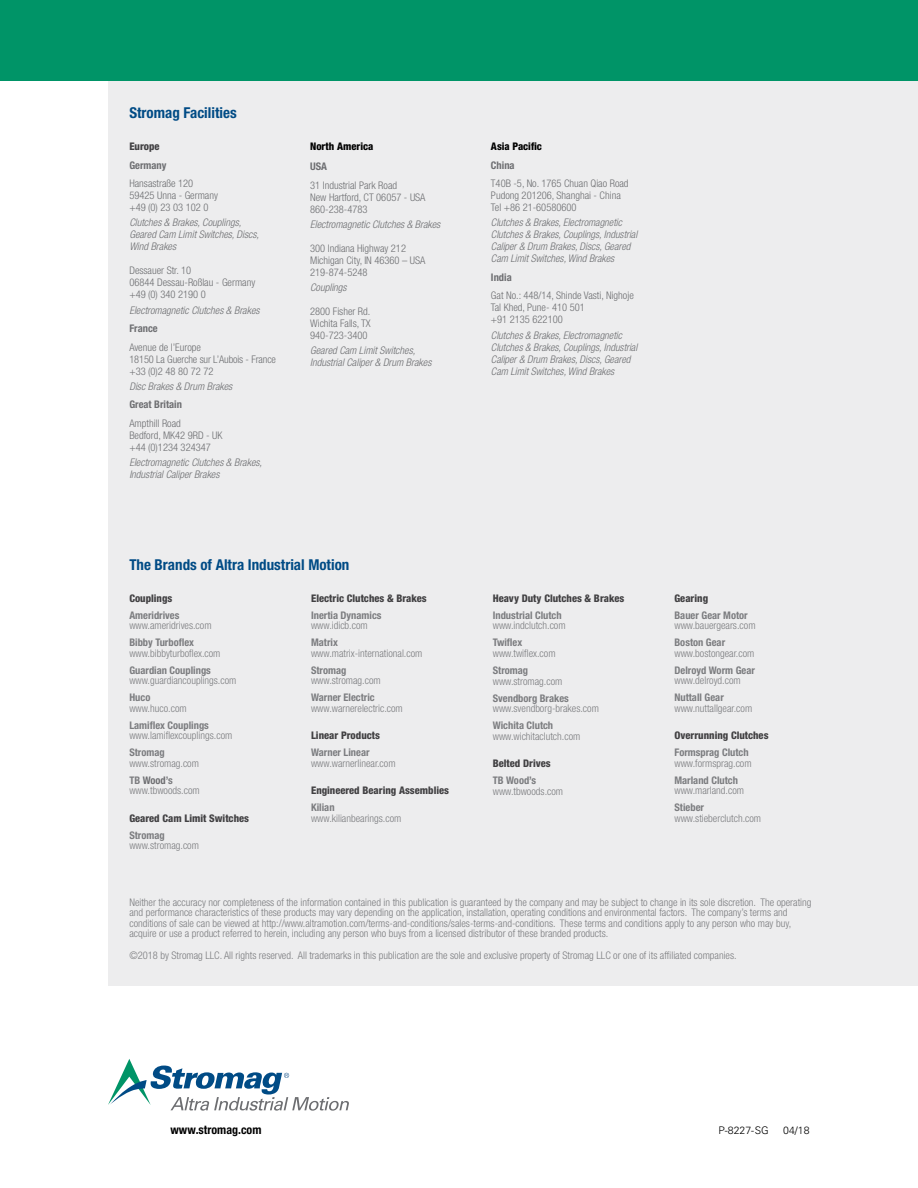
<style>
.page{position:relative;width:918px;height:1188px;background:#fff}
.page>*{position:absolute;margin:0;border:0;box-sizing:border-box;transform-origin:0 0}
.t1{font:700 condensed 15px "Helvetica Neue LT Std";color:#004b85}
.t2{font:700 condensed 12px "Helvetica Neue LT Std";color:#000}
.t3{font:300 condensed 10.5px/17px "Helvetica Neue LT Std";color:#7b7c7f}
.t4{font:italic 300 condensed 10.5px/12px "Helvetica Neue LT Std";color:#6d6e71}
.t5{font:300 condensed 10.5px/12px "Helvetica Neue LT Std";color:#6d6e71}
.t6{font:800 condensed 10.5px/17px "Helvetica Neue LT Std";color:#414042}
.t7{font:700 condensed 10.5px/17px "Helvetica Neue LT Std";color:#7b7c7f}
.t8{font:800 condensed 10.5px/20px "Helvetica Neue LT Std";color:#000}
.t9{font:300 10.5px "Univers LT Std";color:#000}
.s1{font-weight:800;color:#414042}
.s2{font-weight:700}
.s3{font-weight:700;font-style:normal}
.s4{font-style:normal}
.s5{font-weight:700;color:#6d6e71}
.s6{font-weight:300}
.s7{font-weight:700;color:#7b7c7f}
.s8{font-weight:800;color:#000}
</style>
<div class="page">
<div style="left:108px;top:74px;width:810px;height:912px;background:#ededee"></div>
<div style="left:0;top:0;width:918px;height:81px;background:#009467"></div>
<svg style="left:108px;top:1059px;width:241px;height:52px"></svg>
<p class="t1" style="left:129px;top:104px;width:109px">Stromag Facilities</p>
<p class="t5" style="left:129px;top:137px;width:65px;line-height:18.5px"><span class="s1">Europe<br></span><span class="s2">Germany<br></span>Hansastraße 120</p>
<p class="t5" style="left:129px;top:189px;width:90px">59425 Unna - Germany +49 (0) 23 03 102 0</p>
<p class="t4" style="left:129px;top:217px;width:131px">Clutches &amp; Brakes, Couplings,<br>Geared Cam Limit Switches, Discs,<br>Wind Brakes</p>
<p class="t5" style="left:129px;top:265px;width:127px">Dessauer Str. 10<br>06844 Dessau-Roßlau - Germany +49 (0) 340 2190 0</p>
<p class="t4" style="left:129px;top:301px;width:132px;line-height:18.5px">Electromagnetic Clutches &amp; Brakes<br><span class="s3">France<br></span><span class="s4">Avenue de l’Europe</span></p>
<p class="t5" style="left:129px;top:353px;width:148px">18150 La Guerche sur L’Aubois - France +33 (0)2 48 80 72 72</p>
<p class="t4" style="left:129px;top:377px;width:105px;line-height:18.5px">Disc Brakes &amp; Drum Brakes<br><span class="s3">Great Britain<br></span><span class="s4">Ampthill Road</span></p>
<p class="t5" style="left:129px;top:429px;width:95px">Bedford, MK42 9RD - UK +44 (0)1234 324347</p>
<p class="t4" style="left:129px;top:457px;width:134px">Electromagnetic Clutches &amp; Brakes,<br>Industrial Caliper Brakes</p>
<p class="t8" style="left:310px;top:136px;width:65px">North America<br><span class="s5">USA</span></p>
<p class="t5" style="left:310px;top:179px;width:117px">31 Industrial Park Road<br>New Hartford, CT 06057 - USA<br>860-238-4783</p>
<p class="t4" style="left:310px;top:218px;width:132px">Electromagnetic Clutches &amp; Brakes</p>
<p class="t5" style="left:310px;top:242px;width:117px">300 Indiana Highway 212<br>Michigan City, IN 46360 – USA<br>219-874-5248</p>
<p class="t4" style="left:310px;top:282px;width:38px">Couplings</p>
<p class="t5" style="left:310px;top:305px;width:62px;text-align:justify">2800 Fisher Rd.<br>Wichita Falls, TX 940-723-3400</p>
<p class="t4" style="left:310px;top:345px;width:123px">Geared Cam Limit Switches,<br>Industrial Caliper &amp; Drum Brakes</p>
<p class="t1" style="left:129px;top:556px;width:222px">The Brands of Altra Industrial Motion</p>
<p class="t7" style="left:129px;top:590px;width:52px"><span class="s1">Couplings<br></span>Ameridrives</p>
<p class="t3" style="left:129px;top:617px;width:84px">www.ameridrives.com<br><span class="s2">Bibby Turboflex</span></p>
<p class="t3" style="left:129px;top:645px;width:93px">www.bibbyturboflex.com<br><span class="s2">Guardian Couplings</span></p>
<p class="t3" style="left:129px;top:672px;width:109px">www.guardiancouplings.com<br><span class="s2">Huco</span></p>
<p class="t7" style="left:129px;top:700px;width:81px"><span class="s6">www.huco.com<br></span>Lamiflex Couplings</p>
<p class="t3" style="left:129px;top:727px;width:104px">www.lamiflexcouplings.com<br><span class="s2">Stromag</span></p>
<p class="t3" style="left:129px;top:755px;width:71px">www.stromag.com<br><span class="s2">TB</span> <span class="s5">Wood</span><span class="s2">’s</span></p>
<p class="t3" style="left:129px;top:782px;width:72px">www.tbwoods.com</p>
<p class="t6" style="left:129px;top:809px;width:121px">Geared Cam Limit Switches<br><span class="s7">Stromag</span></p>
<p class="t3" style="left:129px;top:837px;width:71px">www.stromag.com</p>
<p class="t6" style="left:311px;top:590px;width:117px">Electric Clutches &amp; Brakes<br><span class="s7">Inertia Dynamics</span></p>
<p class="t3" style="left:311px;top:617px;width:58px">www.idicb.com<br><span class="s2">Matrix</span></p>
<p class="t3" style="left:311px;top:645px;width:113px">www.matrix-international.com<br><span class="s2">Stromag</span></p>
<p class="t3" style="left:311px;top:672px;width:71px">www.stromag.com<br><span class="s2">Warner Electric</span></p>
<p class="t3" style="left:311px;top:700px;width:93px">www.warnerelectric.com</p>
<p class="t6" style="left:311px;top:727px;width:70px">Linear Products<br><span class="s7">Warner Linear</span></p>
<p class="t3" style="left:311px;top:755px;width:86px">www.warnerlinear.com</p>
<p class="t6" style="left:311px;top:782px;width:139px">Engineered Bearing Assemblies<br><span class="s7">Kilian</span></p>
<p class="t3" style="left:311px;top:810px;width:92px">www.kilianbearings.com</p>
<p class="t5" style="left:491px;top:137px;width:139px;line-height:18.5px"><span class="s8">Asia Pacific<br></span><span class="s2">China<br></span>T40B -5, No. 1765 Chuan Qiao Road</p>
<p class="t5" style="left:491px;top:189px;width:131px">Pudong 201206, Shanghai - China<br>Tel +86 21-60580600</p>
<p class="t4" style="left:491px;top:217px;width:148px">Clutches &amp; Brakes, Electromagnetic Clutches &amp; Brakes, Couplings, Industrial Caliper &amp; Drum Brakes, Discs, Geared Cam Limit Switches, Wind Brakes</p>
<p class="t5" style="left:491px;top:268px;width:144px;line-height:18.5px"><span class="s2">India<br></span>Gat No.: 448/14, Shinde Vasti, Nighoje</p>
<p class="t5" style="left:491px;top:302px;width:95px">Tal Khed, Pune- 410 501 +91 2135 622100</p>
<p class="t4" style="left:491px;top:329px;width:148px">Clutches &amp; Brakes, Electromagnetic Clutches &amp; Brakes, Couplings, Industrial Caliper &amp; Drum Brakes, Discs, Geared Cam Limit Switches, Wind Brakes</p>
<p class="t6" style="left:493px;top:590px;width:133px">Heavy Duty Clutches &amp; Brakes<br><span class="s7">Industrial Clutch</span></p>
<p class="t3" style="left:493px;top:617px;width:74px">www.indclutch.com<br><span class="s2">Twiflex</span></p>
<p class="t3" style="left:493px;top:644px;width:64px;line-height:17.5px">www.twiflex.com<br><span class="s2">Stromag</span></p>
<p class="t3" style="left:493px;top:673px;width:78px">www.stromag.com<br><span class="s2">Svendborg Brakes</span></p>
<p class="t3" style="left:493px;top:700px;width:108px">www.svendborg-brakes.com<br><span class="s2">Wichita Clutch</span></p>
<p class="t3" style="left:493px;top:728px;width:89px">www.wichitaclutch.com</p>
<p class="t6" style="left:493px;top:755px;width:59px">Belted Drives<br><span class="s7">TB Wood’s</span></p>
<p class="t3" style="left:493px;top:783px;width:72px">www.tbwoods.com</p>
<p class="t7" style="left:674px;top:590px;width:75px"><span class="s1">Gearing<br></span>Bauer Gear Motor</p>
<p class="t3" style="left:674px;top:617px;width:83px">www.bauergears.com<br><span class="s2">Boston Gear</span></p>
<p class="t3" style="left:674px;top:645px;width:82px">www.bostongear.com<br><span class="s2">Delroyd Worm Gear</span></p>
<p class="t3" style="left:674px;top:672px;width:68px">www.delroyd.com<br><span class="s2">Nuttall Gear</span></p>
<p class="t3" style="left:674px;top:700px;width:79px">www.nuttallgear.com</p>
<p class="t6" style="left:674px;top:727px;width:96px">Overrunning Clutches<br><span class="s7">Formsprag Clutch</span></p>
<p class="t3" style="left:674px;top:755px;width:79px">www.formsprag.com<br><span class="s2">Marland Clutch</span></p>
<p class="t3" style="left:674px;top:782px;width:71px">www.marland.com<br><span class="s2">Stieber</span></p>
<p class="t3" style="left:674px;top:809px;width:88px">www.stieberclutch.com</p>
<p class="t3" style="left:129px;top:897px;width:684px;line-height:10.5px">Neither the accuracy nor completeness of the information contained in this publication is guaranteed by the company and may be subject to change in its sole discretion. The operating and performance characteristics of these products may vary depending on the application, installation, operating conditions and environmental factors. The company’s terms and conditions of sale can be viewed at http://www.altramotion.com/terms-and-conditions/sales-terms-and-conditions. These terms and conditions apply to any person who may buy, acquire or use a product referred to herein, including any person who buys from a licensed distributor of these branded products.</p>
<p class="t3" style="left:129px;top:947px;width:609px">©2018 by Stromag LLC. All rights reserved. All trademarks in this publication are the sole and exclusive property of Stromag LLC or one of its affiliated companies.</p>
<p class="t2" style="left:170px;top:1122px;width:93px">www.stromag.com</p>
<p class="t9" style="left:719px;top:1124px;width:52px">P-8227-SG</p>
<p class="t9" style="left:783px;top:1124px;width:28px">04/18</p>
</div>
